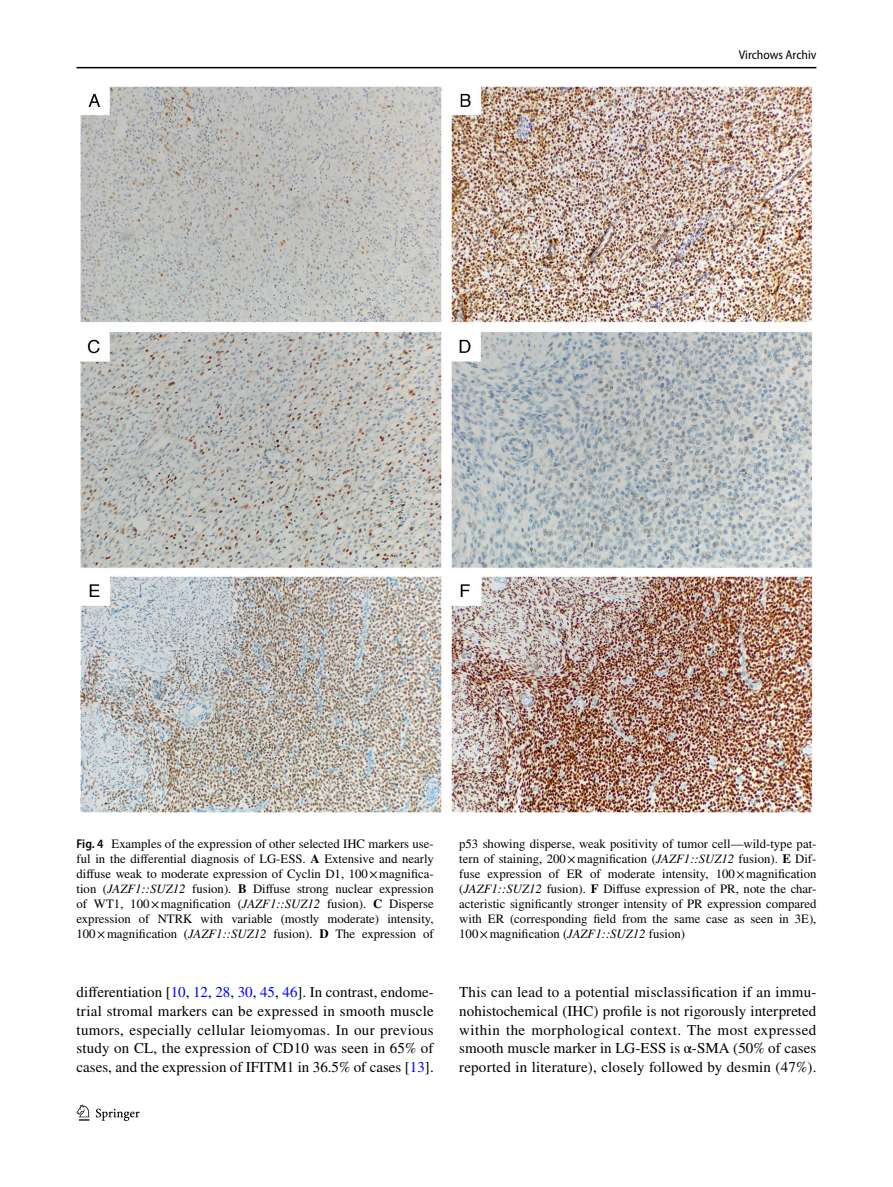
<style>
.page{position:relative;width:893px;height:1187px;background:#fff}
.page>*{position:absolute;margin:0;border:0;box-sizing:border-box;transform-origin:0 0}
.t1{font:15px/18.8px "STIX";letter-spacing:.01em;color:#000;text-align:justify}
.t2{font:12.75px/15px "STIX";color:#000;text-align:justify}
.t3{font:semi-condensed 12.75px "Myriad Pro";color:#000}
.s1{font-family:"Myriad Pro";font-weight:600;font-stretch:semi-condensed}
.s2{font-weight:700}
.s3{font-style:italic}
.s4{color:#00f}
</style>
<div class="page">
<hr style="left:77px;top:67px;width:739px;height:1px;background:#000">
<svg style="left:77px;top:1104px;width:12px;height:16px"></svg>
<svg style="left:96px;top:1108px;width:44px;height:12px"></svg>
<img style="left:81px;top:87px;width:731px;height:725px">
<p class="t3" style="left:739px;top:48px;width:79px">Virchows Archiv</p>
<p class="t2" style="left:77px;top:837px;width:359px"><span class="s1">Fig. 4</span> Examples of the expression of other selected IHC markers use&shy;ful in the differential diagnosis of LG-ESS. <span class="s2">A</span> Extensive and nearly diffuse weak to moderate expression of Cyclin D1, 100×magnifica&shy;tion (<span class="s3">JAZF1::SUZ12</span> fusion). <span class="s2">B</span> Diffuse strong nuclear expression of WT1, 100×magnification (<span class="s3">JAZF1::SUZ12</span> fusion). <span class="s2">C</span> Disperse expression of NTRK with variable (mostly moderate) intensity, 100×magnification (<span class="s3">JAZF1::SUZ12</span> fusion). <span class="s2">D</span> The expression of</p>
<p class="t2" style="left:459px;top:837px;width:359px">p53 showing disperse, weak positivity of tumor cell—wild-type pat&shy;tern of staining, 200×magnification (<span class="s3">JAZF1::SUZ12</span> fusion). <span class="s2">E</span> Dif&shy;fuse expression of ER of moderate intensity, 100×magnification (<span class="s3">JAZF1::SUZ12</span> fusion). <span class="s2">F</span> Diffuse expression of PR, note the char&shy;acteristic significantly stronger intensity of PR expression compared with ER (corresponding field from the same case as seen in 3E), 100×magnification (<span class="s3">JAZF1::SUZ12</span> fusion)</p>
<p class="t1" style="left:77px;top:983px;width:359px">differentiation [<span class="s4">10</span>, <span class="s4">12</span>, <span class="s4">28</span>, <span class="s4">30</span>, <span class="s4">45</span>, <span class="s4">46</span>]. In contrast, endome&shy;trial stromal markers can be expressed in smooth muscle tumors, especially cellular leiomyomas. In our previous study on CL, the expression of CD10 was seen in 65% of cases, and the expression of IFITM1 in 36.5% of cases [<span class="s4">13</span>].</p>
<p class="t1" style="left:459px;top:983px;width:359px">This can lead to a potential misclassification if an immu&shy;nohistochemical (IHC) profile is not rigorously interpreted within the morphological context. The most expressed smooth muscle marker in LG-ESS is α-SMA (50% of cases reported in literature), closely followed by desmin (47%).</p>
</div>
